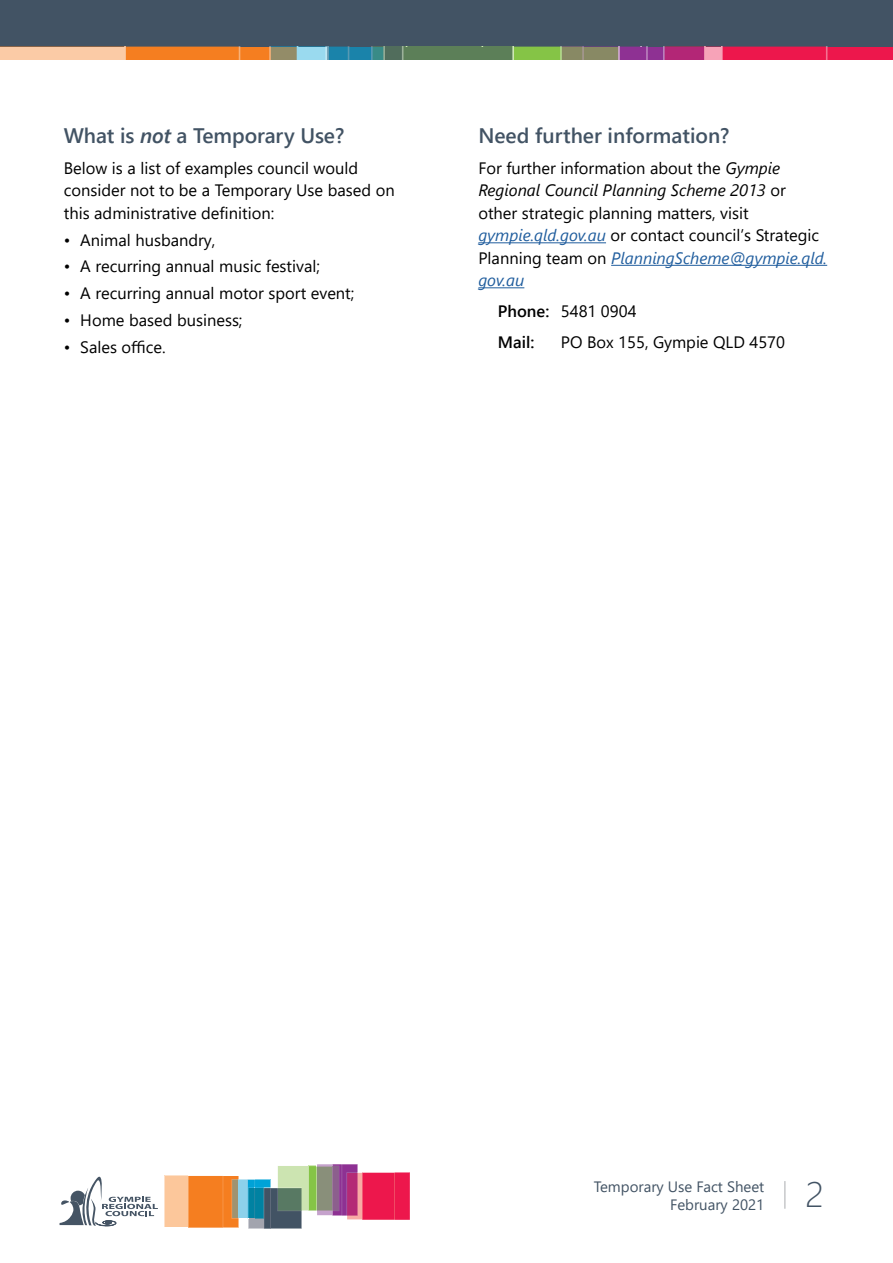
<style>
.page{position:relative;width:893px;height:1263px;background:#fff}
.page>*{position:absolute;margin:0;border:0;box-sizing:border-box;transform-origin:0 0}
.t1{font:300 36px "Segoe UI";color:#425364}
.t2{font:600 21px "Segoe UI";color:#425364}
.t3{font:16.5px/22.5px "Segoe UI";color:#000}
.t4{font:600 16.5px/31px "Segoe UI";color:#000}
.t5{font:15px/18px "Segoe UI";color:#425364;text-align:right}
.s1{font-style:italic}
.s2{font-style:italic;color:#215e9e}
.s3{font-weight:400}
</style>
<div class="page">
<div style="left:0;top:0;width:893px;height:53px;background:#425364"></div>
<svg style="left:0;top:47px;width:893px;height:13px;background:#b67769"></svg>
<svg style="left:164px;top:1164px;width:246px;height:65px"></svg>
<svg style="left:60px;top:1177px;width:98px;height:49px"></svg>
<hr style="left:784px;top:1181px;width:2px;height:28px;background:#c7c8ca">
<hr style="left:478px;top:242px;width:128px;height:1px;background:#215e9e">
<hr style="left:611px;top:265px;width:216px;height:1px;background:#215e9e">
<hr style="left:478px;top:287px;width:46px;height:1px;background:#215e9e">
<p class="t2" style="left:64px;top:116px;width:282px">What is <span class="s1">not</span> a Temporary Use?</p>
<p class="t3" style="left:64px;top:155px;width:332px">Below is a list of examples council would consider not to be a Temporary Use based on this administrative definition:</p>
<p class="t3" style="left:64px;top:227px;width:153px">• Animal husbandry,</p>
<p class="t3" style="left:64px;top:254px;width:258px">• A recurring annual music festival;</p>
<p class="t3" style="left:64px;top:281px;width:292px">• A recurring annual motor sport event;</p>
<p class="t3" style="left:64px;top:307px;width:180px">• Home based business;</p>
<p class="t3" style="left:64px;top:334px;width:103px">• Sales office.</p>
<p class="t2" style="left:478px;top:116px;width:253px">Need further information?</p>
<p class="t3" style="left:478px;top:155px;width:350px">For further information about the <span class="s1">Gympie Regional Council Planning Scheme 2013</span> or other strategic planning matters, visit <span class="s2">gympie.qld.gov.au</span> or contact council’s Strategic Planning team on <span class="s2">PlanningScheme@gympie.qld. gov.au</span></p>
<p class="t4" style="left:498px;top:295px;width:140px">Phone: <span class="s3">5481 0904<br></span>Mail:</p>
<p class="t3" style="left:561px;top:330px;width:226px">PO Box 155, Gympie QLD 4570</p>
<p class="t5" style="left:594px;top:1176px;width:172px">Temporary Use Fact Sheet<br>February 2021</p>
<h1 class="t1" style="left:805px;top:1160px;width:20px">2</h1>
</div>
